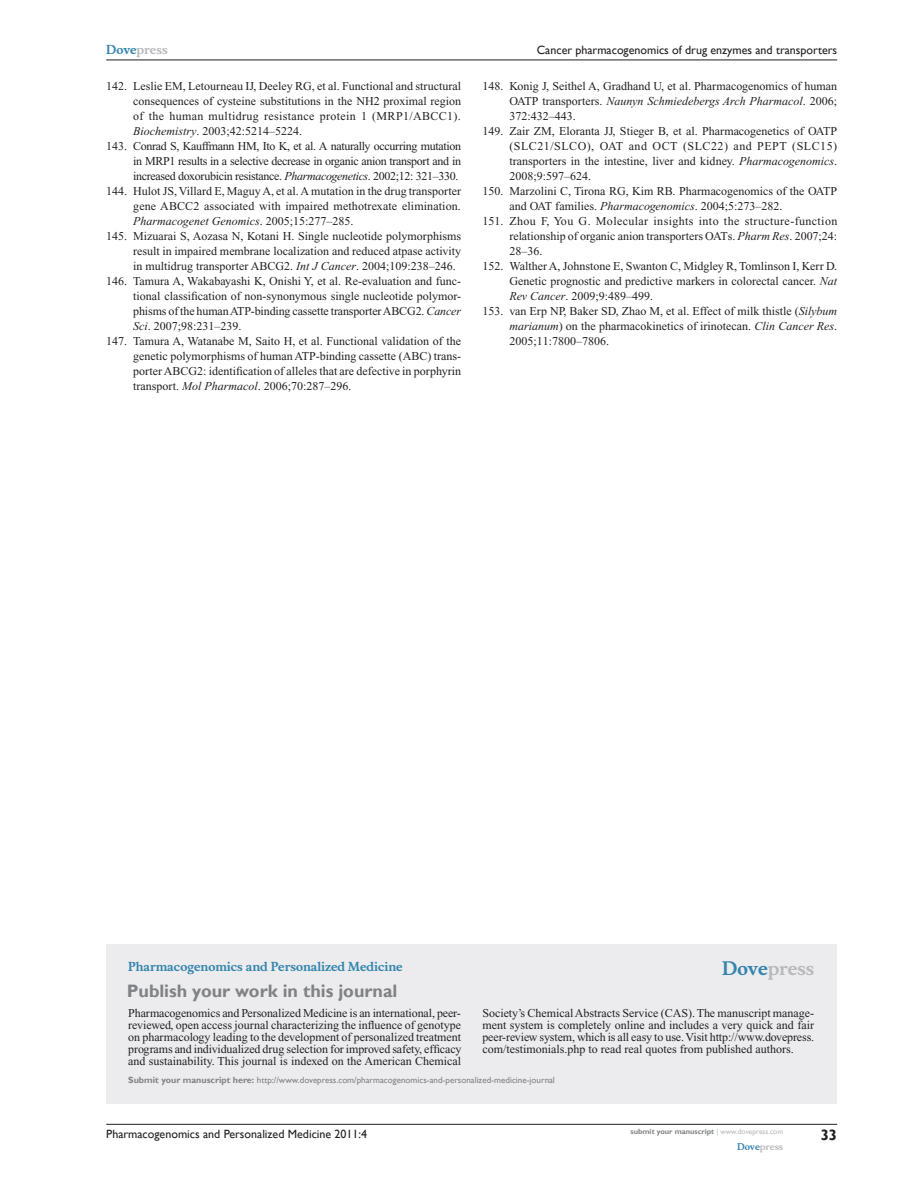
<style>
.page{position:relative;width:918px;height:1188px;background:#fff}
.page>*{position:absolute;margin:0;border:0;box-sizing:border-box;transform-origin:0 0}
.t1{font:700 18px "Gill Sans";color:#808285}
.t2{font:700 18px "Musee";color:#b8b9bc}
.t3{font:700 15px "Gill Sans";color:#231f20}
.t4{font:12px/12px "Times New Roman";color:#231f20;text-align:justify}
.t5{font:12px "Times New Roman";letter-spacing:-.03em;color:#231f20}
.t6{font:12px "Times New Roman";letter-spacing:.03em;color:#231f20}
.t7{font:12px "Gill Sans";color:#231f20}
.t8{font:italic 12px "Times New Roman";color:#231f20}
.t9{font:12px "Times New Roman";letter-spacing:.04em;color:#231f20}
.t10{font:700 12px "Musee";color:#3485ae}
.t11{font:700 12px "Musee";color:#b8b9bc}
.t12{font:9px "Gill Sans";color:#808285}
.t13{font:700 9px "Musee";color:#b8b9bc}
.t14{font:700 7.5px "Gill Sans";color:#808285}
.s1{color:#3485ae}
.s2{font-style:italic}
.s3{font-style:normal}
.s4{font-weight:700}
.s5{font-weight:400;color:#b8b9bc}
</style>
<div class="page">
<div style="left:106px;top:944px;width:731px;height:159px;background:#ececee"></div>
<hr style="left:106px;top:1124px;width:731px;height:1px;background:#231f20">
<hr style="left:106px;top:60px;width:731px;height:1px;background:#231f20">
<p class="t11" style="left:106px;top:43px;width:63px"><span class="s1">Dove</span>press</p>
<p class="t4" style="left:106px;top:80px;width:356px">142. Leslie EM, Letourneau IJ, Deeley RG, et al. Functional and structural</p>
<p class="t4" style="left:133px;top:95px;width:329px">consequences of cysteine substitutions in the NH2 proximal region</p>
<p class="t6" style="left:133px;top:110px;width:329px">of the human multidrug resistance protein 1 (MRP1/ABCC1).</p>
<p class="t4" style="left:133px;top:125px;width:170px"><span class="s2">Biochemistry</span>. 2003;42:5214–5224.</p>
<p class="t5" style="left:106px;top:140px;width:356px">143. Conrad S, Kauffmann HM, Ito K, et al. A naturally occurring mutation</p>
<p class="t5" style="left:133px;top:155px;width:329px">in MRP1 results in a selective decrease in organic anion transport and in</p>
<p class="t5" style="left:133px;top:170px;width:327px">increased doxorubicin resistance. <span class="s2">Pharmacogenetics</span>. 2002;12: 321–330.</p>
<p class="t4" style="left:106px;top:185px;width:356px">144. Hulot JS, Villard E, Maguy A, et al. A mutation in the drug transporter</p>
<p class="t4" style="left:133px;top:200px;width:329px">gene ABCC2 associated with impaired methotrexate elimination.</p>
<p class="t8" style="left:133px;top:215px;width:222px">Pharmacogenet Genomics<span class="s3">. 2005;15:277–285.</span></p>
<p class="t4" style="left:106px;top:230px;width:356px">145. Mizuarai S, Aozasa N, Kotani H. Single nucleotide polymorphisms</p>
<p class="t4" style="left:133px;top:245px;width:329px">result in impaired membrane localization and reduced atpase activity</p>
<p class="t4" style="left:133px;top:260px;width:324px">in multidrug transporter ABCG2. <span class="s2">Int J Cancer</span>. 2004;109:238–246.</p>
<p class="t4" style="left:106px;top:275px;width:356px">146. Tamura A, Wakabayashi K, Onishi Y, et al. Re-evaluation and func-</p>
<p class="t4" style="left:133px;top:290px;width:329px">tional classification of non-synonymous single nucleotide polymor-</p>
<p class="t4" style="left:133px;top:305px;width:329px">phisms of the human ATP-binding cassette transporter ABCG2. <span class="s2">Cancer</span></p>
<p class="t4" style="left:133px;top:320px;width:110px"><span class="s2">Sci</span>. 2007;98:231–239.</p>
<p class="t4" style="left:106px;top:335px;width:356px">147. Tamura A, Watanabe M, Saito H, et al. Functional validation of the</p>
<p class="t4" style="left:133px;top:350px;width:329px">genetic polymorphisms of human ATP-binding cassette (ABC) trans-</p>
<p class="t4" style="left:133px;top:365px;width:329px">porter ABCG2: identification of alleles that are defective in porphyrin</p>
<p class="t4" style="left:133px;top:380px;width:220px">transport. <span class="s2">Mol Pharmacol</span>. 2006;70:287–296.</p>
<p class="t7" style="left:537px;top:43px;width:302px">Cancer pharmacogenomics of drug enzymes and transporters</p>
<p class="t4" style="left:482px;top:80px;width:356px">148. Konig J, Seithel A, Gradhand U, et al. Pharmacogenomics of human</p>
<p class="t8" style="left:509px;top:95px;width:329px"><span class="s3">OATP transporters.</span> Naunyn Schmiedebergs Arch Pharmacol<span class="s3">. 2006;</span></p>
<p class="t4" style="left:509px;top:110px;width:68px">372:432–443.</p>
<p class="t4" style="left:482px;top:125px;width:356px">149. Zair ZM, Eloranta JJ, Stieger B, et al. Pharmacogenetics of OATP</p>
<p class="t9" style="left:509px;top:140px;width:329px">(SLC21/SLCO), OAT and OCT (SLC22) and PEPT (SLC15)</p>
<p class="t4" style="left:509px;top:155px;width:329px">transporters in the intestine, liver and kidney. <span class="s2">Pharmacogenomics</span>.</p>
<p class="t4" style="left:509px;top:170px;width:83px">2008;9:597–624.</p>
<p class="t4" style="left:482px;top:185px;width:356px">150. Marzolini C, Tirona RG, Kim RB. Pharmacogenomics of the OATP</p>
<p class="t4" style="left:509px;top:200px;width:275px">and OAT families. <span class="s2">Pharmacogenomics</span>. 2004;5:273–282.</p>
<p class="t6" style="left:482px;top:215px;width:357px">151. Zhou F, You G. Molecular insights into the structure-function</p>
<p class="t4" style="left:509px;top:230px;width:329px">relationship of organic anion transporters OATs. <span class="s2">Pharm Res</span>. 2007;24:</p>
<p class="t4" style="left:509px;top:245px;width:34px">28–36.</p>
<p class="t4" style="left:482px;top:260px;width:356px">152. Walther A, Johnstone E, Swanton C, Midgley R, Tomlinson I, Kerr D.</p>
<p class="t4" style="left:509px;top:275px;width:329px">Genetic prognostic and predictive markers in colorectal cancer. <span class="s2">Nat</span></p>
<p class="t4" style="left:509px;top:290px;width:145px"><span class="s2">Rev Cancer</span>. 2009;9:489–499.</p>
<p class="t4" style="left:482px;top:305px;width:356px">153. van Erp NP, Baker SD, Zhao M, et al. Effect of milk thistle (<span class="s2">Silybum</span></p>
<p class="t4" style="left:509px;top:320px;width:329px"><span class="s2">marianum</span>) on the pharmacokinetics of irinotecan. <span class="s2">Clin Cancer Res</span>.</p>
<p class="t4" style="left:509px;top:335px;width:101px">2005;11:7800–7806.</p>
<p class="t10" style="left:128px;top:959px;width:276px">Pharmacogenomics and Personalized Medicine</p>
<h1 class="t1" style="left:127px;top:980px;width:272px">Publish your work in this journal</h1>
<h1 class="t2" style="left:722px;top:958px;width:94px"><span class="s1">Dove</span>press</h1>
<p class="t4" style="left:128px;top:1007px;width:335px">Pharmacogenomics and Personalized Medicine is an international, peer&shy;reviewed, open access journal characterizing the influence of genotype on pharmacology leading to the development of personalized treatment programs and individualized drug selection for improved safety, efficacy and sustainability. This journal is indexed on the American Chemical</p>
<p class="t4" style="left:482px;top:1007px;width:333px">Society’s Chemical Abstracts Service (CAS). The manuscript manage&shy;ment system is completely online and includes a very quick and fair peer-review system, which is all easy to use. Visit http://www.dovepress. com/testimonials.php to read real quotes from published authors.</p>
<p class="t12" style="left:128px;top:1075px;width:428px"><span class="s4">Submit your manuscript here:</span> http://www.dovepress.com/pharmacogenomics-and-personalized-medicine-journal</p>
<p class="t7" style="left:106px;top:1127px;width:263px">Pharmacogenomics and Personalized Medicine 2011:4</p>
<p class="t14" style="left:631px;top:1127px;width:154px">submit your manuscript <span class="s5">| www.dovepress.com</span></p>
<p class="t13" style="left:737px;top:1141px;width:48px"><span class="s1">Dove</span>press</p>
<p class="t3" style="left:821px;top:1126px;width:18px">33</p>
</div>
